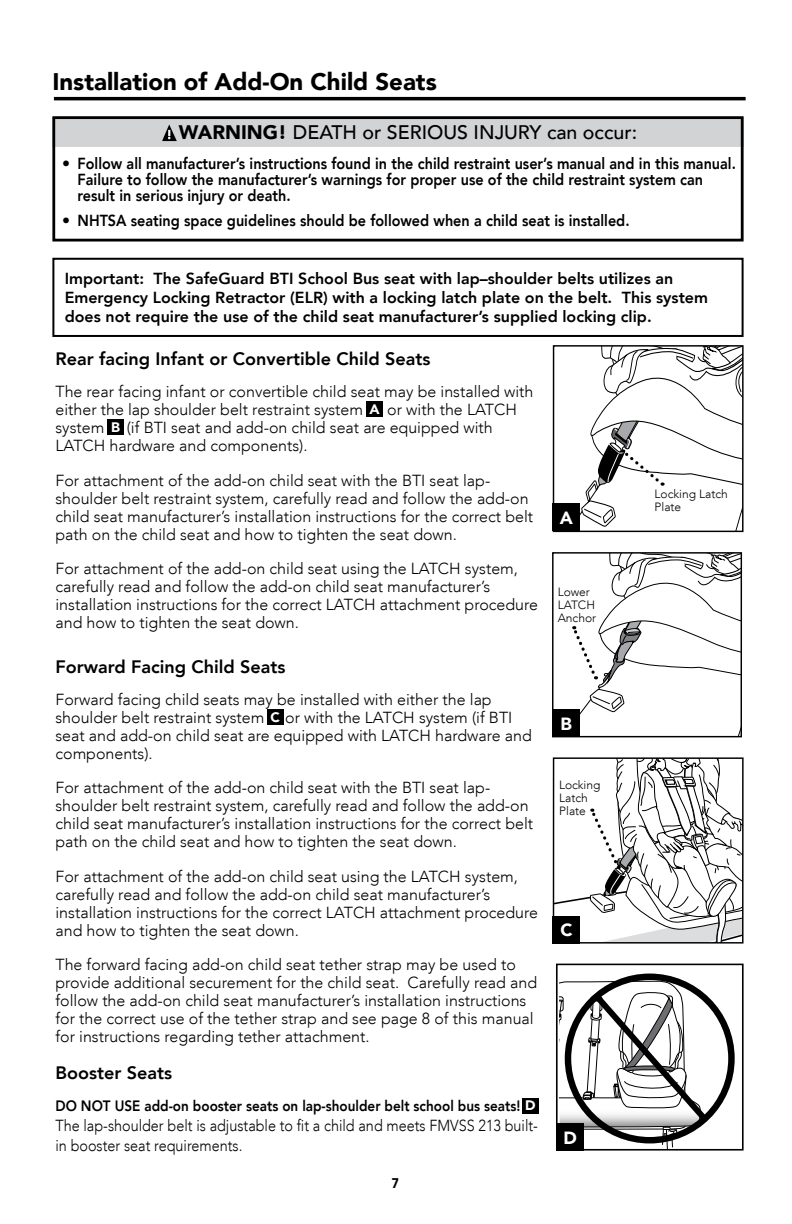
<style>
.page{position:relative;width:792px;height:1224px;background:#fff}
.page>*{position:absolute;margin:0;border:0;box-sizing:border-box;transform-origin:0 0}
.t1{font:900 24px "Avenir LT Com";color:#000}
.t2{font:500 19.6px "Avenir LT";color:#000}
.t3{font:800 18px "Avenir LT";color:#000}
.t4{font:900 17.6px "Avenir LT Com";color:#fff}
.t5{font:300 16px/18px "Avenir LT";color:#000}
.t6{font:800 16px/16px "Avenir LT";color:#000}
.t7{font:300 16px/20px "Avenir LT";color:#000;scale:.9 1}
.t8{font:800 15px "Avenir LT";color:#000;scale:.9 1}
.t9{font:900 14px "Avenir LT Com";color:#000;scale:.84 1}
.t10{font:900 13.8px "Avenir LT Com";color:#fff}
.t11{font:300 12px/12.8px "Avenir LT";color:#000}
.s1{font-family:"Avenir LT Com";font-weight:900}
.s2{font-family:"Avenir LT Com";font-weight:900;font-size:13.8px;color:#fff}
</style>
<div class="page">
<div style="left:556px;top:964px;width:188px;height:187px;border:2px solid #000"></div>
<div style="left:52px;top:117px;width:692px;height:30px;background:#d1d3d4"></div>
<div style="left:52px;top:116px;width:692px;height:126px;border:3px solid #000"></div>
<svg style="left:553px;top:553px;width:188px;height:184px"></svg>
<svg style="left:553px;top:758px;width:190px;height:185px"></svg>
<svg style="left:553px;top:346px;width:190px;height:185px"></svg>
<svg style="left:162px;top:124px;width:15px;height:17px"></svg>
<div style="left:565px;top:974px;width:170px;height:169px;border:6px solid #000;border-radius:50%"></div>
<svg style="left:558px;top:981px;width:155px;height:168px"></svg>
<div style="left:557px;top:1123px;width:27px;height:28px;background:#000"></div>
<div style="left:367px;top:402px;width:16px;height:15px;background:#000"></div>
<div style="left:108px;top:420px;width:16px;height:15px;background:#000"></div>
<div style="left:268px;top:710px;width:16px;height:15px;background:#000"></div>
<div style="left:522px;top:1098px;width:16px;height:15px;background:#000"></div>
<div style="left:52px;top:258px;width:692px;height:79px;border:2px solid #000"></div>
<hr style="left:54px;top:97px;width:692px;height:3px;background:#000">
<h1 class="t1" style="left:52px;top:67px;width:386px">Installation of Add-On Child Seats</h1>
<p class="t2" style="left:179px;top:121px;width:460px"><span class="s1">WARNING!</span> DEATH or SERIOUS INJURY can occur:</p>
<p class="t6" style="left:78px;top:155px;width:660px;text-indent:-15px">• Follow all manufacturer’s instructions found in the child restraint user’s manual and in this manual.<br>Failure to follow the manufacturer’s warnings for proper use of the child restraint system can result in serious injury or death.</p>
<p class="t6" style="left:62px;top:212px;width:569px">• NHTSA seating space guidelines should be followed when a child seat is installed.</p>
<p class="t6" style="left:65px;top:269px;width:645px;line-height:19.2px">Important: The SafeGuard BTI School Bus seat with lap–shoulder belts utilizes an<br>Emergency Locking Retractor (ELR) with a locking latch plate on the belt. This system does not require the use of the child seat manufacturer’s supplied locking clip.</p>
<p class="t3" style="left:55px;top:348px;width:377px">Rear facing Infant or Convertible Child Seats</p>
<p class="t5" style="left:55px;top:383px;width:480px">The rear facing infant or convertible child seat may be installed with either the lap shoulder belt restraint system</p>
<p class="t5" style="left:387px;top:401px;width:131px">or with the LATCH</p>
<p class="t10" style="left:370px;top:401px;width:12px">A</p>
<p class="t5" style="left:55px;top:419px;width:439px;text-indent:71px">(if BTI seat and add-on child seat are equipped with<br>LATCH hardware and components).</p>
<p class="t5" style="left:55px;top:471px;width:479px">For attachment of the add-on child seat with the BTI seat lap&shy;shoulder belt restraint system, carefully read and follow the add-on child seat manufacturer’s installation instructions for the correct belt path on the child seat and how to tighten the seat down.</p>
<p class="t5" style="left:55px;top:560px;width:484px">For attachment of the add-on child seat using the LATCH system, carefully read and follow the add-on child seat manufacturer’s installation instructions for the correct LATCH attachment procedure and how to tighten the seat down.</p>
<p class="t3" style="left:55px;top:656px;width:232px">Forward Facing Child Seats</p>
<p class="t5" style="left:55px;top:691px;width:438px">Forward facing child seats may be installed with either the lap shoulder belt restraint system</p>
<p class="t10" style="left:111px;top:419px;width:10px">B</p>
<p class="t5" style="left:55px;top:419px;width:50px">system</p>
<p class="t5" style="left:55px;top:709px;width:478px;text-indent:230px">or with the LATCH system (if BTI seat and add-on child seat are equipped with LATCH hardware and components).</p>
<p class="t5" style="left:55px;top:779px;width:479px">For attachment of the add-on child seat with the BTI seat lap&shy;shoulder belt restraint system, carefully read and follow the add-on child seat manufacturer’s installation instructions for the correct belt path on the child seat and how to tighten the seat down.</p>
<p class="t5" style="left:55px;top:867px;width:484px">For attachment of the add-on child seat using the LATCH system, carefully read and follow the add-on child seat manufacturer’s installation instructions for the correct LATCH attachment procedure and how to tighten the seat down.</p>
<p class="t5" style="left:55px;top:956px;width:483px">The forward facing add-on child seat tether strap may be used to provide additional securement for the child seat. Carefully read and follow the add-on child seat manufacturer’s installation instructions for the correct use of the tether strap and see page 8 of this manual for instructions regarding tether attachment.</p>
<p class="t3" style="left:55px;top:1062px;width:118px">Booster Seats</p>
<p class="t8" style="left:55px;top:1097px;width:535px">DO NOT USE add-on booster seats on lap-shoulder belt school bus seats! <span class="s2">D</span></p>
<p class="t7" style="left:55px;top:1116px;width:538px">The lap-shoulder belt is adjustable to fit a child and meets FMVSS 213 built&shy;in booster seat requirements.</p>
<p class="t10" style="left:271px;top:709px;width:11px">C</p>
<p class="t9" style="left:392px;top:1175px;width:10px">7</p>
<p class="t4" style="left:560px;top:507px;width:15px">A</p>
<p class="t11" style="left:558px;top:585px;width:40px">Lower<br>LATCH<br>Anchor</p>
<p class="t4" style="left:560px;top:713px;width:13px">B</p>
<p class="t11" style="left:559px;top:779px;width:43px">Locking<br>Latch<br>Plate</p>
<p class="t4" style="left:560px;top:920px;width:14px">C</p>
<p class="t4" style="left:564px;top:1127px;width:15px">D</p>
<p class="t11" style="left:655px;top:487px;width:75px">Locking Latch<br>Plate</p>
</div>
